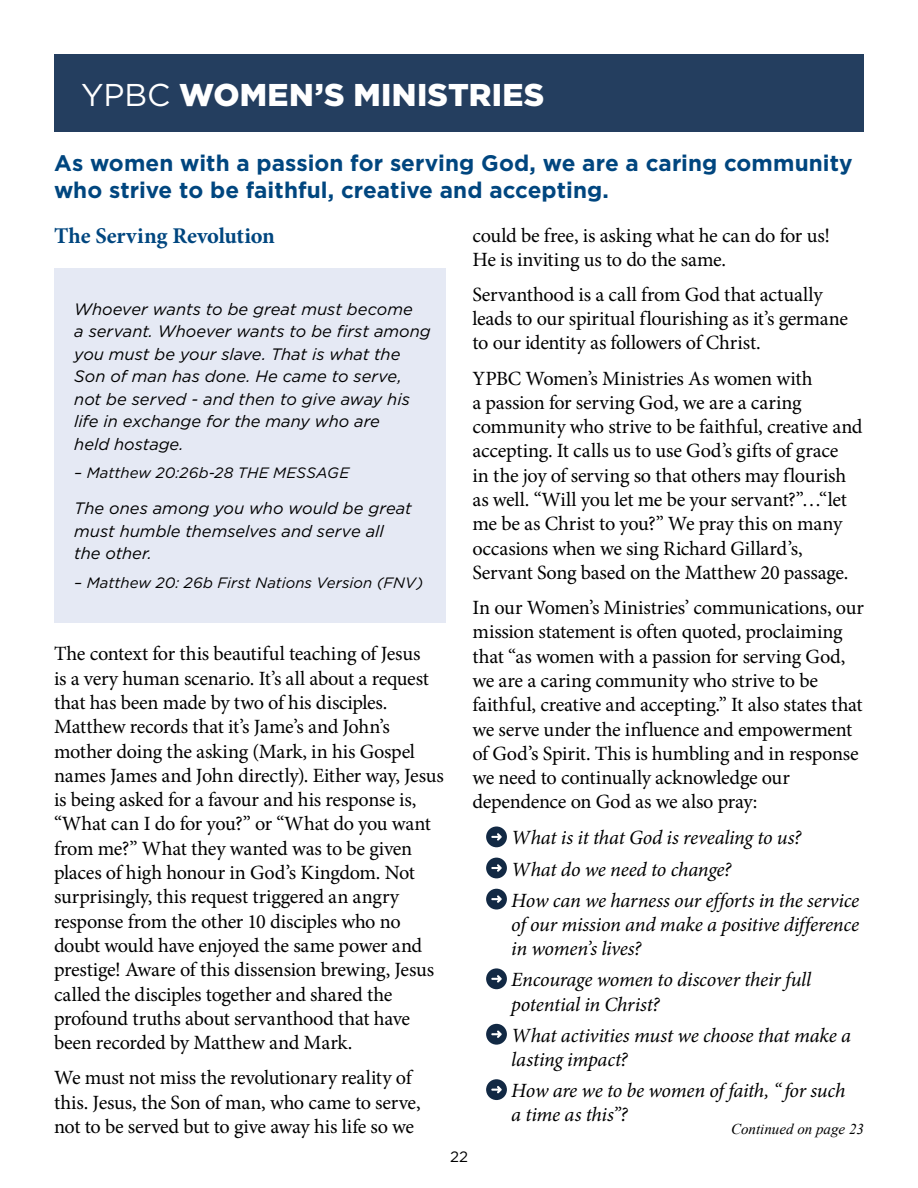
<style>
.page{position:relative;width:918px;height:1188px;background:#fff}
.page>*{position:absolute;margin:0;border:0;box-sizing:border-box;transform-origin:0 0}
.t1{font:900 31.5px "Gotham";letter-spacing:.01em;color:#fff}
.t2{font:700 22.5px/27px "Gotham";color:#00467f}
.t3{font:700 22.5px "Minion Pro";letter-spacing:-.01em;color:#00467f}
.t4{font:20.25px/24.3px "Minion Pro";letter-spacing:-.01em;color:#000}
.t5{font:italic 20.25px/24.3px "Minion Pro";letter-spacing:-.015em;color:#000}
.t6{font:italic 16.5px/22.5px "Gotham";color:#000}
.t7{font:italic 15px "Gotham";letter-spacing:.005em;color:#000}
.t8{font:italic 15px "Times New Roman";color:#000}
.t9{font:15px "Gotham";color:#000}
.s1{font-weight:400}
</style>
<div class="page">
<div style="left:54px;top:54px;width:810px;height:77px;background:#243e5f"></div>
<div style="left:54px;top:268px;width:392px;height:355px;background:#e5e9f4"></div>
<div style="left:486px;top:827px;width:21px;height:20px;background:#122944;border-radius:50%"></div>
<svg style="left:491px;top:833px;width:11px;height:8px"></svg>
<div style="left:486px;top:858px;width:21px;height:20px;background:#122944;border-radius:50%"></div>
<svg style="left:491px;top:864px;width:11px;height:8px"></svg>
<div style="left:486px;top:889px;width:21px;height:21px;background:#122944;border-radius:50%"></div>
<svg style="left:491px;top:895px;width:11px;height:8px"></svg>
<div style="left:486px;top:968px;width:21px;height:21px;background:#122944;border-radius:50%"></div>
<svg style="left:491px;top:975px;width:11px;height:8px"></svg>
<div style="left:486px;top:1024px;width:21px;height:21px;background:#122944;border-radius:50%"></div>
<svg style="left:491px;top:1030px;width:11px;height:8px"></svg>
<div style="left:486px;top:1079px;width:21px;height:21px;background:#122944;border-radius:50%"></div>
<svg style="left:491px;top:1086px;width:11px;height:7px"></svg>
<h1 class="t1" style="left:81px;top:73px;width:465px"><span class="s1">YPBC</span> WOMEN’S MINISTRIES</h1>
<p class="t2" style="left:54px;top:150px;width:800px">As women with a passion for serving God, we are a caring community who strive to be faithful, creative and accepting.</p>
<p class="t3" style="left:54px;top:220px;width:222px">The Serving Revolution</p>
<p class="t4" style="left:473px;top:223px;width:359px">could be free, is asking what he can do for us!<br>He is inviting us to do the same.</p>
<p class="t4" style="left:473px;top:282px;width:377px">Servanthood is a call from God that actually leads to our spiritual flourishing as it’s germane to our identity as followers of Christ.</p>
<p class="t4" style="left:473px;top:366px;width:392px">YPBC Women’s Ministries As women with<br>a passion for serving God, we are a caring community who strive to be faithful, creative and accepting. It calls us to use God’s gifts of grace<br>in the joy of serving so that others may flourish as well. “Will you let me be your servant?”…“let me be as Christ to you?” We pray this on many occasions when we sing Richard Gillard’s, Servant Song based on the Matthew 20 passage.</p>
<p class="t4" style="left:473px;top:596px;width:393px">In our Women’s Ministries’ communications, our mission statement is often quoted, proclaiming that “as women with a passion for serving God, we are a caring community who strive to be faithful, creative and accepting.” It also states that we serve under the influence and empowerment of God’s Spirit. This is humbling and in response we need to continually acknowledge our dependence on God as we also pray:</p>
<p class="t5" style="left:511px;top:822px;width:350px;line-height:31px">What is it that God is revealing to us?<br>What do we need to change?<br>How can we harness our efforts in the service</p>
<p class="t5" style="left:511px;top:912px;width:349px">of our mission and make a positive difference in women’s lives?</p>
<p class="t5" style="left:511px;top:968px;width:301px">Encourage women to discover their full potential in Christ?</p>
<p class="t5" style="left:511px;top:1023px;width:341px">What activities must we choose that make a lasting impact?</p>
<p class="t5" style="left:511px;top:1079px;width:336px">How are we to be women of faith, “ for such a time as this”?</p>
<p class="t8" style="left:731px;top:1119px;width:134px">Continued on page 23</p>
<p class="t6" style="left:74px;top:297px;width:358px">Whoever wants to be great must become<br>a servant. Whoever wants to be first among you must be your slave. That is what the Son of man has done. He came to serve, not be served - and then to give away his life in exchange for the many who are<br>held hostage.</p>
<p class="t7" style="left:74px;top:463px;width:276px">– Matthew 20:26b-28 THE MESSAGE</p>
<p class="t6" style="left:74px;top:497px;width:339px">The ones among you who would be great must humble themselves and serve all the other.</p>
<p class="t7" style="left:74px;top:573px;width:350px">– Matthew 20: 26b First Nations Version (FNV)</p>
<p class="t4" style="left:54px;top:642px;width:391px">The context for this beautiful teaching of Jesus<br>is a very human scenario. It’s all about a request that has been made by two of his disciples.<br>Matthew records that it’s Jame’s and John’s mother doing the asking (Mark, in his Gospel names James and John directly). Either way, Jesus is being asked for a favour and his response is, “What can I do for you?” or “What do you want from me?” What they wanted was to be given places of high honour in God’s Kingdom. Not surprisingly, this request triggered an angry response from the other 10 disciples who no doubt would have enjoyed the same power and prestige! Aware of this dissension brewing, Jesus called the disciples together and shared the profound truths about servanthood that have been recorded by Matthew and Mark.</p>
<p class="t4" style="left:54px;top:1066px;width:368px">We must not miss the revolutionary reality of this. Jesus, the Son of man, who came to serve, not to be served but to give away his life so we</p>
<p class="t9" style="left:450px;top:1147px;width:19px">22</p>
</div>
